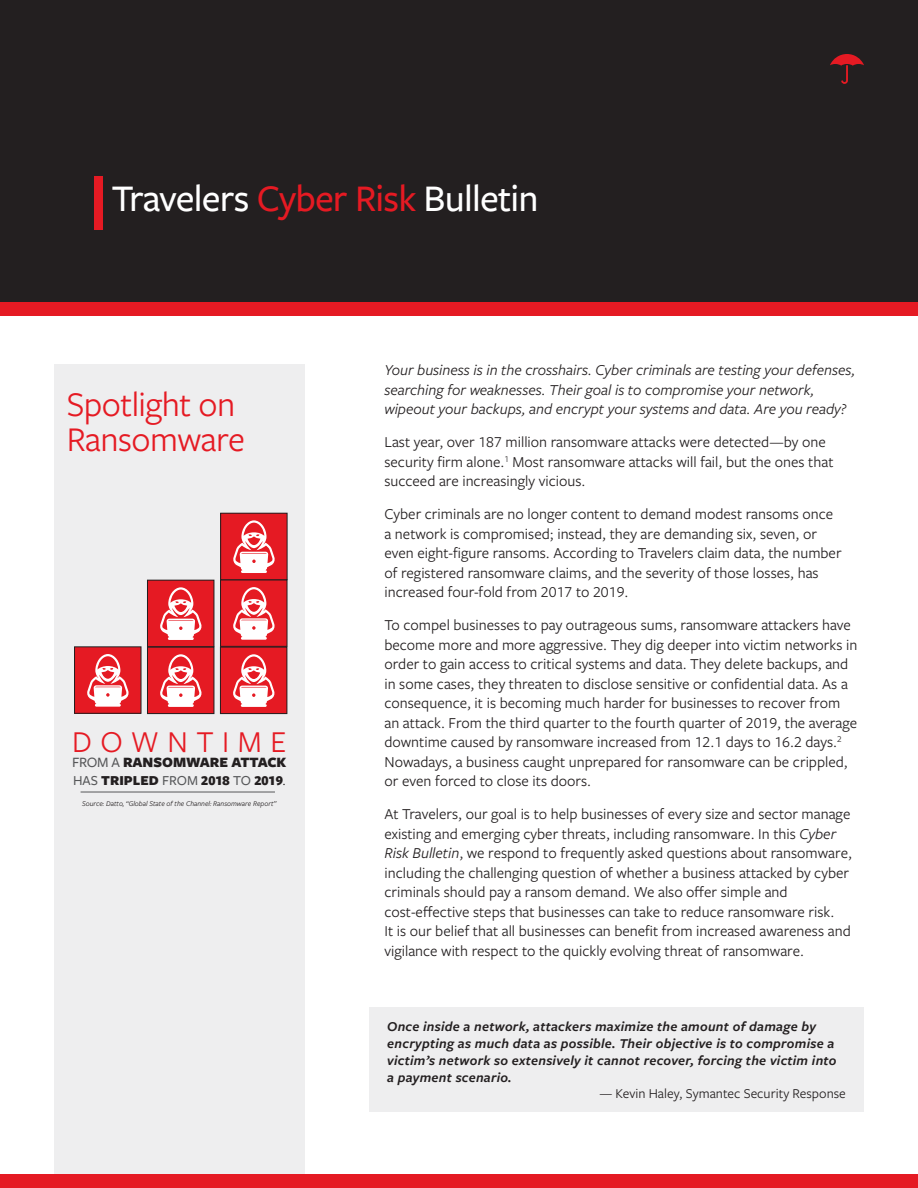
<style>
.page{position:relative;width:918px;height:1188px;background:#fff}
.page>*{position:absolute;margin:0;border:0;box-sizing:border-box;transform-origin:0 0}
.t1{font:500 39px "Freight Sans Pro";letter-spacing:-.02em;color:#fff}
.t2{font:36px/34.5px "Freight Sans Pro";letter-spacing:-.015em;color:#e51a23}
.t3{font:31.5px "Freight Sans Pro";letter-spacing:.27em;color:#e51a23}
.Body_copy{font:15.75px/19.5px "Freight Sans Pro";color:#231f20}
.Body_copy-2{font:italic 15.75px/19.5px "Freight Sans Pro";color:#231f20}
.t4{font:900 14.85px "Freight Sans Pro";letter-spacing:-.005em;color:#231f20}
.t5{font:900 14.25px "Freight Sans Pro";color:#231f20}
.Body_copy-3{font:italic 600 14.1px/17px "Freight Sans Pro";letter-spacing:.02em;color:#231f20}
.Body_copy-4{font:14.1px "Freight Sans Pro";color:#231f20}
.t6{font:italic 7.5px "Freight Sans Pro";color:#231f20}
.s1{color:#e51a23}
.s2{font-weight:500;color:#57585a}
.s3{font-weight:400}
.s4{font-style:italic}
</style>
<div class="page">
<div style="left:54px;top:364px;width:251px;height:810px;background:#eeeeef"></div>
<div style="left:0;top:0;width:918px;height:302px;background:#231f20"></div>
<div style="left:0;top:302px;width:918px;height:14px;background:#e51a23"></div>
<div style="left:94px;top:176px;width:9px;height:54px;background:#e51a23"></div>
<svg style="left:830px;top:54px;width:34px;height:30px"></svg>
<div style="left:0;top:1174px;width:918px;height:14px;background:#e51a23"></div>
<div style="left:369px;top:1008px;width:495px;height:104px;background:#eeeeef"></div>
<hr style="left:81px;top:792px;width:194px;height:1px;background:#57585a">
<div style="left:75px;top:647px;width:66px;height:66px;background:#e51a23"></div>
<div style="left:74px;top:647px;width:67px;height:67px;border:1px solid #231f20"></div>
<svg style="left:87px;top:654px;width:42px;height:53px"></svg>
<div style="left:147px;top:647px;width:67px;height:67px;background:#e51a23"></div>
<div style="left:147px;top:647px;width:67px;height:67px;border:1px solid #231f20"></div>
<svg style="left:160px;top:654px;width:42px;height:53px"></svg>
<div style="left:147px;top:580px;width:67px;height:67px;background:#e51a23"></div>
<div style="left:147px;top:580px;width:67px;height:67px;border:1px solid #231f20"></div>
<svg style="left:160px;top:587px;width:42px;height:53px"></svg>
<div style="left:220px;top:647px;width:67px;height:67px;background:#e51a23"></div>
<div style="left:220px;top:647px;width:67px;height:67px;border:1px solid #231f20"></div>
<svg style="left:233px;top:654px;width:42px;height:53px"></svg>
<div style="left:221px;top:580px;width:66px;height:66px;background:#e51a23"></div>
<div style="left:220px;top:580px;width:67px;height:67px;border:1px solid #231f20"></div>
<svg style="left:233px;top:587px;width:42px;height:53px"></svg>
<div style="left:221px;top:513px;width:66px;height:67px;background:#e51a23"></div>
<div style="left:220px;top:513px;width:67px;height:67px;border:1px solid #231f20"></div>
<svg style="left:233px;top:520px;width:42px;height:53px"></svg>
<p class="t1" style="left:112px;top:172px;width:428px">Travelers <span class="s1">Cyber Risk</span> Bulletin</p>
<p class="t2" style="left:67px;top:386px;width:180px">Spotlight on<br>Ransomware</p>
<p class="t3" style="left:72px;top:720px;width:216px">DOWNTIME</p>
<p class="t4" style="left:72px;top:751px;width:216px"><span class="s2">FROM A</span> RANSOMWARE ATTACK</p>
<p class="t5" style="left:73px;top:770px;width:214px"><span class="s2">HAS</span> TRIPLED <span class="s2">FROM</span> 2018 <span class="s2">TO</span> 2019<span class="s3">.</span></p>
<p class="t6" style="left:82px;top:798px;width:196px">Source: Datto, “Global State of the Channel: Ransomware Report”</p>
<p class="Body_copy-2" style="left:384px;top:360px;width:472px">Your business is in the crosshairs. Cyber criminals are testing your defenses, searching for weaknesses. Their goal is to compromise your network, wipeout your backups, and encrypt your systems and data. Are you ready?</p>
<p class="Body_copy" style="left:384px;top:432px;width:451px">Last year, over 187 million ransomware attacks were detected—by one security firm alone.<sup>1</sup> Most ransomware attacks will fail, but the ones that succeed are increasingly vicious.</p>
<p class="Body_copy" style="left:384px;top:504px;width:459px">Cyber criminals are no longer content to demand modest ransoms once a network is compromised; instead, they are demanding six, seven, or even eight-figure ransoms. According to Travelers claim data, the number of registered ransomware claims, and the severity of those losses, has increased four-fold from 2017 to 2019.</p>
<p class="Body_copy" style="left:384px;top:615px;width:474px">To compel businesses to pay outrageous sums, ransomware attackers have become more and more aggressive. They dig deeper into victim networks in order to gain access to critical systems and data. They delete backups, and in some cases, they threaten to disclose sensitive or confidential data. As a consequence, it is becoming much harder for businesses to recover from an attack. From the third quarter to the fourth quarter of 2019, the average downtime caused by ransomware increased from 12.1 days to 16.2 days.<sup>2<br></sup>Nowadays, a business caught unprepared for ransomware can be crippled, or even forced to close its doors.</p>
<p class="Body_copy" style="left:384px;top:804px;width:469px">At Travelers, our goal is to help businesses of every size and sector manage existing and emerging cyber threats, including ransomware. In this <span class="s4">Cyber Risk Bulletin</span>, we respond to frequently asked questions about ransomware, including the challenging question of whether a business attacked by cyber criminals should pay a ransom demand. We also offer simple and cost-effective steps that businesses can take to reduce ransomware risk.<br>It is our belief that all businesses can benefit from increased awareness and vigilance with respect to the quickly evolving threat of ransomware.</p>
<p class="Body_copy-3" style="left:387px;top:1017px;width:451px">Once inside a network, attackers maximize the amount of damage by encrypting as much data as possible. Their objective is to compromise a victim’s network so extensively it cannot recover, forcing the victim into a payment scenario.</p>
<p class="Body_copy-4" style="left:599px;top:1084px;width:248px">— Kevin Haley, Symantec Security Response</p>
</div>
